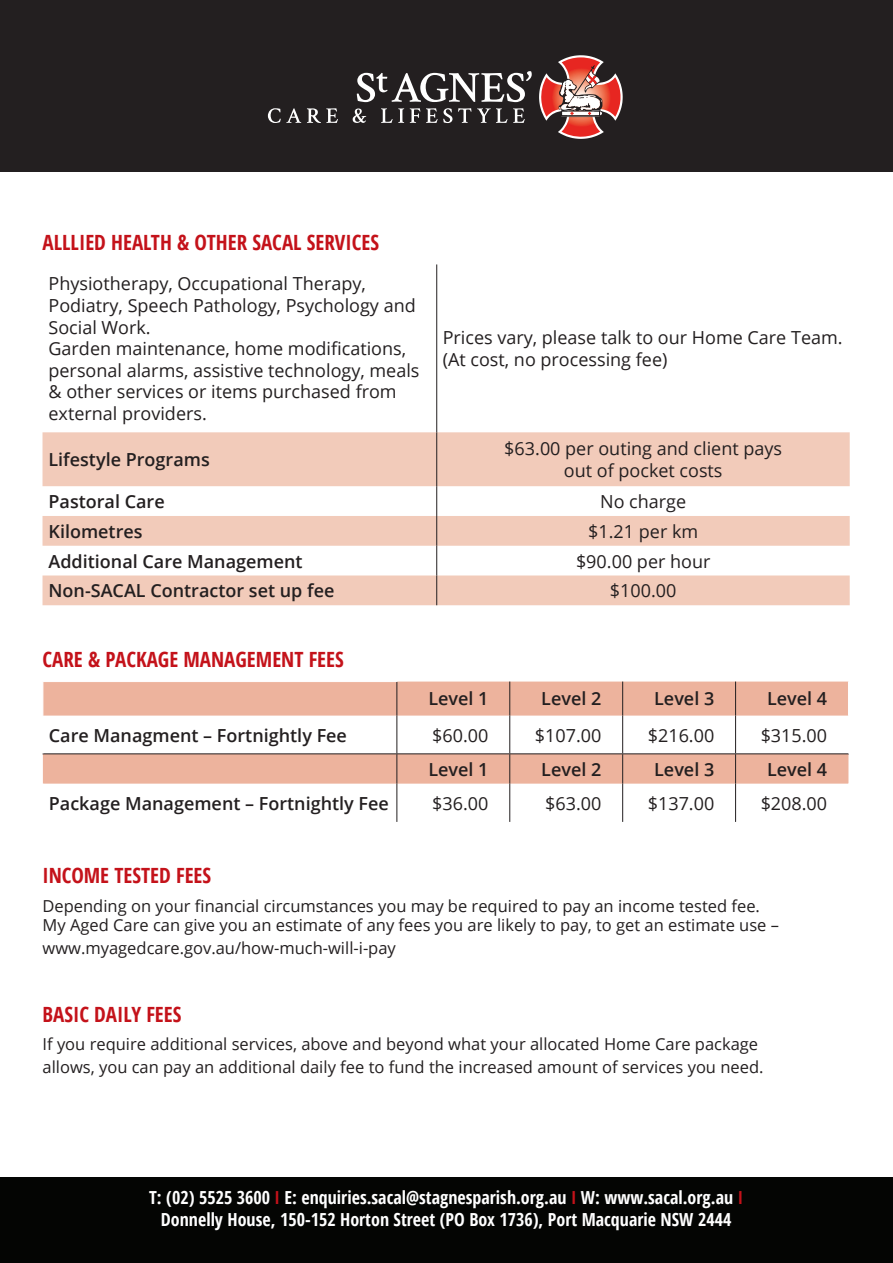
<style>
.page{position:relative;width:893px;height:1263px;background:#fff}
.page>*{position:absolute;margin:0;border:0;box-sizing:border-box;transform-origin:0 0}
.t1{font:700 condensed 21px "Open Sans";color:#c4121a}
.t2{font:18px/21.6px "Open Sans";color:#231f20}
.t3{font:600 18px "Open Sans";color:#231f20}
.t4{font:700 condensed 18px/21.6px "Open Sans";color:#fff;text-align:center}
.t5{font:16.5px/19.8px "Open Sans";color:#231f20}
.s1{color:#c4121a}
</style>
<div class="page">
<div style="left:0;top:1178px;width:893px;height:85px;background:#040503"></div>
<svg style="left:43px;top:432px;width:807px;height:173px;fill:#f2cbba"></svg>
<hr style="left:436px;top:264px;width:1px;height:168px;background:#231f20">
<hr style="left:436px;top:432px;width:1px;height:54px;background:#231f20">
<hr style="left:436px;top:486px;width:1px;height:30px;background:#231f20">
<hr style="left:436px;top:516px;width:1px;height:30px;background:#231f20">
<svg style="left:436px;top:546px;width:1px;height:29px"></svg>
<hr style="left:436px;top:575px;width:1px;height:30px;background:#231f20">
<svg style="left:43px;top:681px;width:805px;height:103px;fill:#edb39d"></svg>
<hr style="left:43px;top:753px;width:354px;height:1px;background:#231f20">
<hr style="left:397px;top:753px;width:113px;height:1px;background:#231f20">
<hr style="left:510px;top:753px;width:113px;height:1px;background:#231f20">
<hr style="left:623px;top:753px;width:113px;height:1px;background:#231f20">
<hr style="left:736px;top:753px;width:113px;height:1px;background:#231f20">
<hr style="left:509px;top:681px;width:1px;height:34px;background:#231f20">
<hr style="left:622px;top:681px;width:1px;height:34px;background:#231f20">
<hr style="left:735px;top:681px;width:1px;height:34px;background:#231f20">
<hr style="left:509px;top:715px;width:1px;height:38px;background:#231f20">
<hr style="left:622px;top:715px;width:1px;height:38px;background:#231f20">
<hr style="left:735px;top:715px;width:1px;height:38px;background:#231f20">
<hr style="left:509px;top:754px;width:1px;height:30px;background:#231f20">
<hr style="left:622px;top:754px;width:1px;height:30px;background:#231f20">
<hr style="left:735px;top:754px;width:1px;height:30px;background:#231f20">
<hr style="left:509px;top:784px;width:1px;height:38px;background:#231f20">
<hr style="left:622px;top:784px;width:1px;height:38px;background:#231f20">
<hr style="left:735px;top:784px;width:1px;height:38px;background:#231f20">
<hr style="left:43px;top:681px;width:354px;height:1px;background:#fff">
<hr style="left:396px;top:682px;width:1px;height:33px;background:#231f20">
<hr style="left:396px;top:715px;width:1px;height:38px;background:#231f20">
<hr style="left:396px;top:754px;width:1px;height:30px;background:#231f20">
<hr style="left:396px;top:784px;width:1px;height:38px;background:#231f20">
<hr style="left:43px;top:682px;width:1px;height:33px;background:#fff">
<hr style="left:43px;top:715px;width:1px;height:38px;background:#fff">
<div style="left:0;top:0;width:893px;height:171px;background:#231f20"></div>
<svg style="left:539px;top:55px;width:84px;height:84px"></svg>
<svg style="left:357px;top:71px;width:175px;height:31px"></svg>
<svg style="left:268px;top:108px;width:33px;height:15px"></svg>
<svg style="left:307px;top:108px;width:31px;height:15px"></svg>
<svg style="left:353px;top:109px;width:13px;height:14px"></svg>
<svg style="left:381px;top:108px;width:23px;height:15px"></svg>
<svg style="left:410px;top:108px;width:10px;height:15px"></svg>
<svg style="left:426px;top:108px;width:26px;height:15px"></svg>
<svg style="left:458px;top:108px;width:13px;height:15px"></svg>
<svg style="left:477px;top:108px;width:48px;height:15px"></svg>
<p class="t1" style="left:43px;top:228px;width:338px">ALLLIED HEALTH &amp; OTHER SACAL SERVICES</p>
<p class="t2" style="left:49px;top:273px;width:369px">Physiotherapy, Occupational Therapy,<br>Podiatry, Speech Pathology, Psychology and<br>Social Work.</p>
<p class="t2" style="left:49px;top:337px;width:373px">Garden maintenance, home modifications, personal alarms, assistive technology, meals &amp; other services or items purchased from external providers.</p>
<p class="t2" style="left:443px;top:327px;width:401px">Prices vary, please talk to our Home Care Team.</p>
<p class="t2" style="left:443px;top:348px;width:226px">(At cost, no processing fee)</p>
<p class="t3" style="left:49px;top:447px;width:163px">Lifestyle Programs</p>
<p class="t2" style="left:504px;top:438px;width:279px;text-align:center">$63.00 per outing and client pays out of pocket costs</p>
<p class="t3" style="left:49px;top:489px;width:118px">Pastoral Care</p>
<p class="t2" style="left:600px;top:490px;width:88px">No charge</p>
<p class="t3" style="left:49px;top:519px;width:96px">Kilometres</p>
<p class="t2" style="left:588px;top:520px;width:111px">$1.21 per km</p>
<p class="t3" style="left:49px;top:549px;width:256px">Additional Care Management</p>
<p class="t2" style="left:576px;top:550px;width:136px">$90.00 per hour</p>
<p class="t3" style="left:49px;top:578px;width:287px">Non-SACAL Contractor set up fee</p>
<p class="t2" style="left:610px;top:579px;width:68px">$100.00</p>
<p class="t1" style="left:43px;top:644px;width:303px">CARE &amp; PACKAGE MANAGEMENT FEES</p>
<p class="t3" style="left:428px;top:686px;width:62px">Level 1</p>
<p class="t3" style="left:541px;top:686px;width:62px">Level 2</p>
<p class="t3" style="left:654px;top:686px;width:62px">Level 3</p>
<p class="t3" style="left:767px;top:686px;width:62px">Level 4</p>
<p class="t3" style="left:49px;top:723px;width:300px">Care Managment – Fortnightly Fee</p>
<p class="t2" style="left:432px;top:724px;width:58px">$60.00</p>
<p class="t2" style="left:535px;top:724px;width:68px">$107.00</p>
<p class="t2" style="left:648px;top:724px;width:68px">$216.00</p>
<p class="t2" style="left:761px;top:724px;width:68px">$315.00</p>
<p class="t3" style="left:428px;top:757px;width:62px">Level 1</p>
<p class="t3" style="left:541px;top:757px;width:62px">Level 2</p>
<p class="t3" style="left:654px;top:757px;width:62px">Level 3</p>
<p class="t3" style="left:767px;top:757px;width:62px">Level 4</p>
<p class="t3" style="left:49px;top:791px;width:341px">Package Management – Fortnightly Fee</p>
<p class="t2" style="left:432px;top:792px;width:58px">$36.00</p>
<p class="t2" style="left:545px;top:792px;width:58px">$63.00</p>
<p class="t2" style="left:648px;top:792px;width:68px">$137.00</p>
<p class="t2" style="left:761px;top:792px;width:68px">$208.00</p>
<p class="t1" style="left:43px;top:861px;width:170px">INCOME TESTED FEES</p>
<p class="t5" style="left:43px;top:895px;width:738px">Depending on your financial circumstances you may be required to pay an income tested fee.<br>My Aged Care can give you an estimate of any fees you are likely to pay, to get an estimate use –</p>
<p class="t5" style="left:43px;top:938px;width:355px">www.myagedcare.gov.au/how-much-will-i-pay</p>
<p class="t1" style="left:43px;top:999px;width:141px">BASIC DAILY FEES</p>
<p class="t5" style="left:43px;top:1034px;width:717px">If you require additional services, above and beyond what your allocated Home Care package</p>
<p class="t5" style="left:43px;top:1056px;width:722px">allows, you can pay an additional daily fee to fund the increased amount of services you need.</p>
<p class="t4" style="left:149px;top:1187px;width:595px">T: (02) 5525 3600 <span class="s1">I</span> E: enquiries.sacal@stagnesparish.org.au <span class="s1">I</span> W: www.sacal.org.au <span class="s1">I<br></span>Donnelly House, 150-152 Horton Street (PO Box 1736), Port Macquarie NSW 2444</p>
</div>
